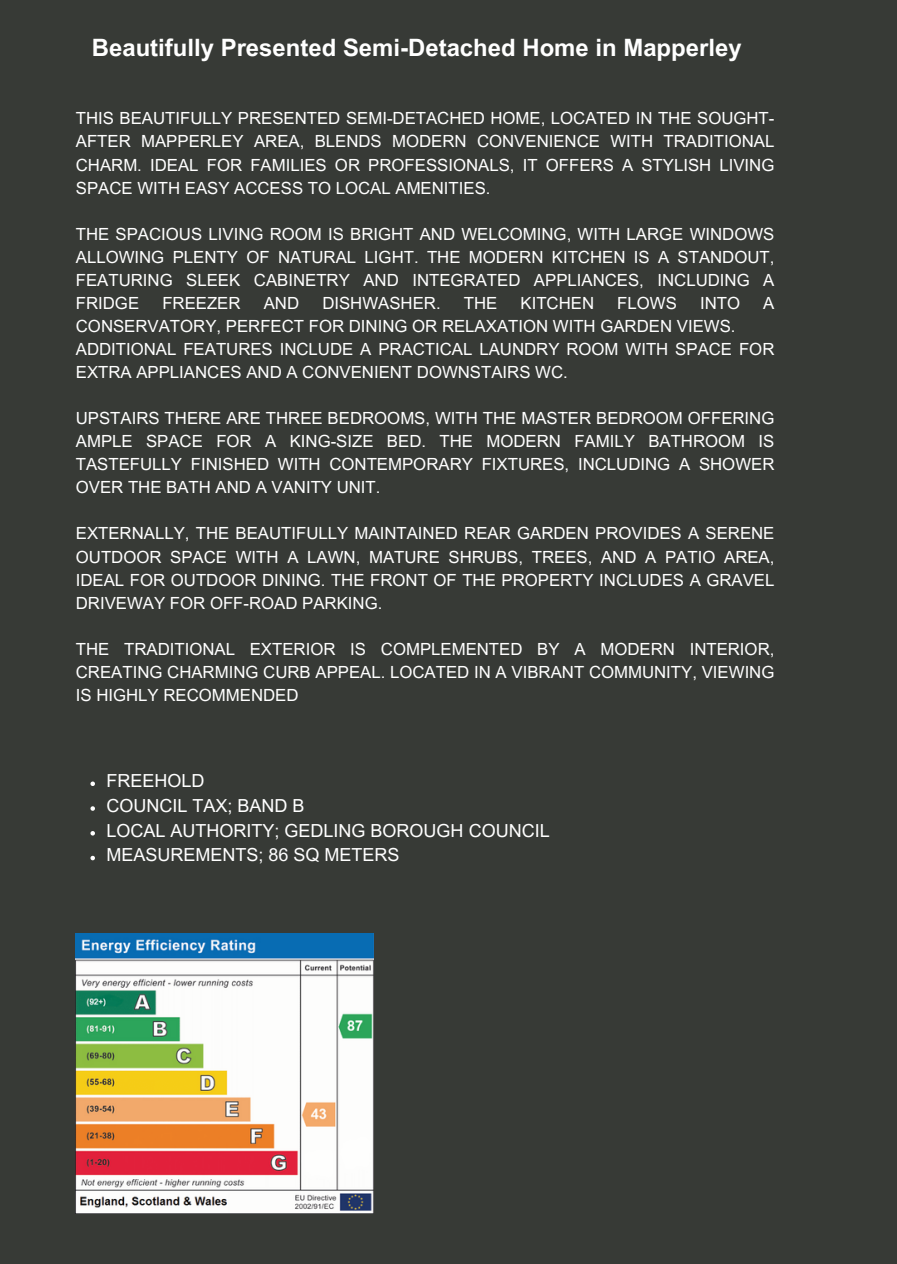
<style>
.page{position:relative;width:897px;height:1264px;background:#fff}
.page>*{position:absolute;margin:0;border:0;box-sizing:border-box;transform-origin:0 0}
.t1{font:700 23.85px "Arial MT Pro";color:#fff}
.t2{font:18px "Arial MT Pro";color:#fff}
.t3{font:16.8px/23.1px "Arial MT Pro";color:#fff;text-align:justify}
</style>
<div class="page">
<div style="left:0;top:0;width:897px;height:1263px;background:#373a36"></div>
<svg style="left:90px;top:781px;width:5px;height:5px"></svg>
<svg style="left:90px;top:806px;width:5px;height:4px"></svg>
<svg style="left:90px;top:831px;width:5px;height:4px"></svg>
<svg style="left:90px;top:855px;width:5px;height:5px"></svg>
<img style="left:76px;top:933px;width:298px;height:280px">
<h1 class="t1" style="left:92px;top:38px;width:651px">Beautifully Presented Semi-Detached Home in Mapperley</h1>
<p class="t3" style="left:76px;top:109px;width:700px">THIS BEAUTIFULLY PRESENTED SEMI-DETACHED HOME, LOCATED IN THE SOUGHT-AFTER MAPPERLEY AREA, BLENDS MODERN CONVENIENCE WITH TRADITIONAL CHARM. IDEAL FOR FAMILIES OR PROFESSIONALS, IT OFFERS A STYLISH LIVING SPACE WITH EASY ACCESS TO LOCAL AMENITIES.</p>
<p class="t3" style="left:76px;top:224px;width:700px">THE SPACIOUS LIVING ROOM IS BRIGHT AND WELCOMING, WITH LARGE WINDOWS ALLOWING PLENTY OF NATURAL LIGHT. THE MODERN KITCHEN IS A STANDOUT, FEATURING SLEEK CABINETRY AND INTEGRATED APPLIANCES, INCLUDING A FRIDGE</p>
<p class="t3" style="left:162px;top:293px;width:80px">FREEZER</p>
<p class="t3" style="left:264px;top:293px;width:37px">AND</p>
<p class="t3" style="left:322px;top:293px;width:120px">DISHWASHER.</p>
<p class="t3" style="left:464px;top:293px;width:35px">THE</p>
<p class="t3" style="left:520px;top:293px;width:75px">KITCHEN</p>
<p class="t3" style="left:617px;top:293px;width:61px">FLOWS</p>
<p class="t3" style="left:700px;top:293px;width:42px">INTO</p>
<p class="t3" style="left:763px;top:293px;width:13px">A</p>
<p class="t3" style="left:76px;top:316px;width:700px;text-align:left">CONSERVATORY, PERFECT FOR DINING OR RELAXATION WITH GARDEN VIEWS.<br>ADDITIONAL FEATURES INCLUDE A PRACTICAL LAUNDRY ROOM WITH SPACE FOR<br>EXTRA APPLIANCES AND A CONVENIENT DOWNSTAIRS WC.</p>
<p class="t3" style="left:76px;top:409px;width:700px">UPSTAIRS THERE ARE THREE BEDROOMS, WITH THE MASTER BEDROOM OFFERING AMPLE SPACE FOR A KING-SIZE BED. THE MODERN FAMILY BATHROOM IS TASTEFULLY FINISHED WITH CONTEMPORARY FIXTURES, INCLUDING A SHOWER OVER THE BATH AND A VANITY UNIT.</p>
<p class="t3" style="left:76px;top:524px;width:700px">EXTERNALLY, THE BEAUTIFULLY MAINTAINED REAR GARDEN PROVIDES A SERENE OUTDOOR SPACE WITH A LAWN, MATURE SHRUBS, TREES, AND A PATIO AREA, IDEAL FOR OUTDOOR DINING. THE FRONT OF THE PROPERTY INCLUDES A GRAVEL DRIVEWAY FOR OFF-ROAD PARKING.</p>
<p class="t3" style="left:76px;top:639px;width:700px">THE TRADITIONAL EXTERIOR IS COMPLEMENTED BY A MODERN INTERIOR, CREATING CHARMING CURB APPEAL. LOCATED IN A VIBRANT COMMUNITY, VIEWING IS HIGHLY RECOMMENDED</p>
<p class="t2" style="left:106px;top:774px;width:100px">FREEHOLD</p>
<p class="t2" style="left:106px;top:798px;width:200px">COUNCIL TAX; BAND B</p>
<p class="t2" style="left:106px;top:823px;width:445px">LOCAL AUTHORITY; GEDLING BOROUGH COUNCIL</p>
<p class="t2" style="left:106px;top:848px;width:295px">MEASUREMENTS; 86 SQ METERS</p>
</div>
